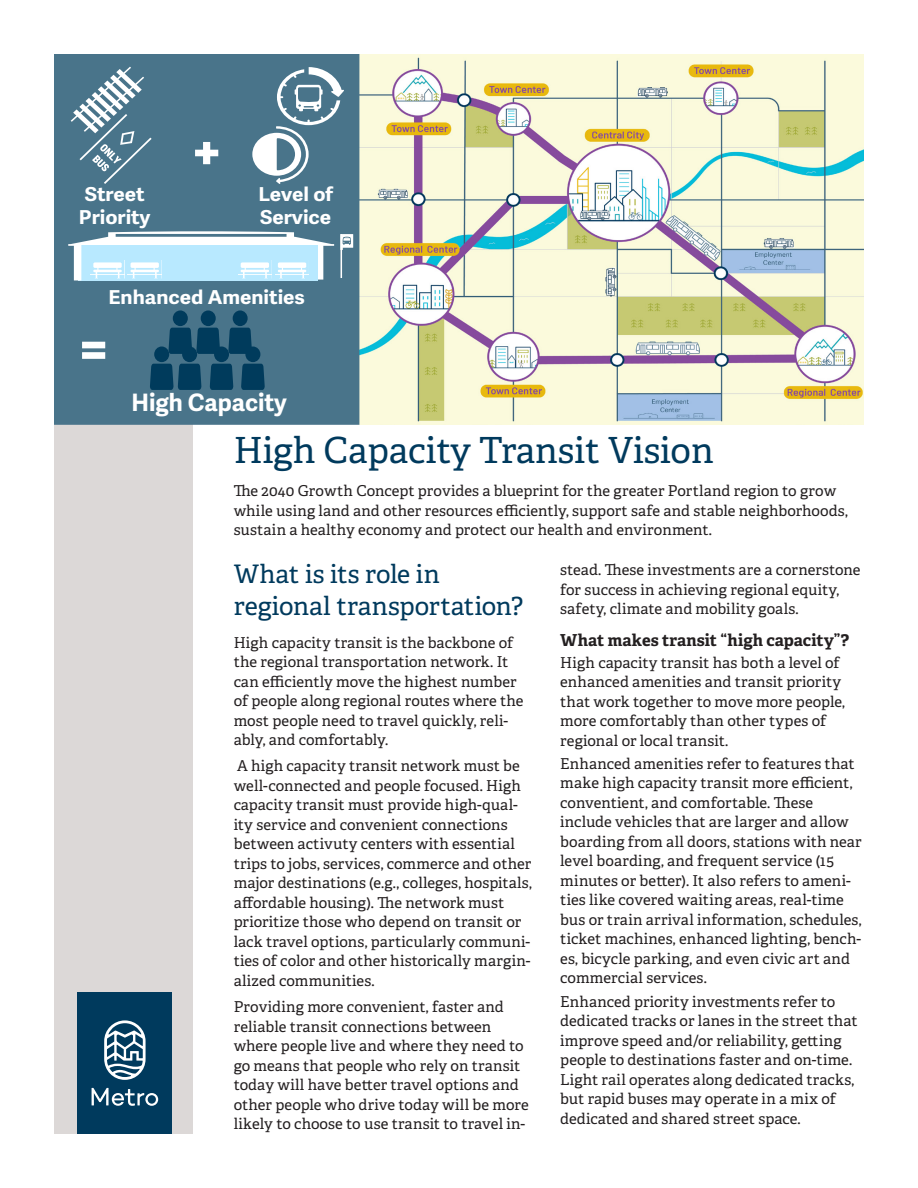
<style>
.page{position:relative;width:918px;height:1188px;background:#fff}
.page>*{position:absolute;margin:0;border:0;box-sizing:border-box;transform-origin:0 0}
.Title_30{font:700 55.5px "Adelle Sans";color:#fff;scale:1.08 1}
.Title_30-2{font:36px "Adelle";color:#003a5d}
.Heading_-_A_Sans{font:25.5px/31.5px "Adelle";color:#003a5d}
.Title_30-3{font:700 24px "Adelle Sans";color:#fff}
.Title_30-4{font:700 19.2px/23px "Adelle Sans";color:#fff;text-align:center;scale:1.08 1}
.Heading_-_A_Sans-2{font:700 16.5px "Adelle";letter-spacing:.005em;color:#231f20}
.Body_text_-_A{font:15px/19.5px "Adelle";letter-spacing:.005em;color:#231f20}
</style>
<div class="page">
<div style="left:54px;top:425px;width:138px;height:709px;background:#dcd8d7"></div>
<div style="left:78px;top:992px;width:94px;height:142px;background:#003a5d"></div>
<svg style="left:92px;top:1088px;width:66px;height:18px"></svg>
<svg style="left:104px;top:1020px;width:42px;height:60px"></svg>
<img style="left:359px;top:54px;width:505px;height:371px">
<div style="left:54px;top:54px;width:305px;height:371px;background:#49748a"></div>
<svg style="left:71px;top:67px;width:81px;height:117px"></svg>
<svg style="left:340px;top:234px;width:13px;height:16px"></svg>
<hr style="left:341px;top:234px;width:1px;height:44px;background:#fff">
<svg style="left:68px;top:231px;width:266px;height:49px;background:#bbdded"></svg>
<div style="left:74px;top:245px;width:7px;height:35px;background:#fff"></div>
<div style="left:173px;top:310px;width:15px;height:16px;background:#003b5c;border-radius:50%"></div>
<svg style="left:169px;top:328px;width:51px;height:26px"></svg>
<div style="left:201px;top:310px;width:15px;height:16px;background:#003b5c;border-radius:50%"></div>
<svg style="left:228px;top:328px;width:24px;height:26px"></svg>
<div style="left:233px;top:310px;width:15px;height:16px;background:#003b5c;border-radius:50%"></div>
<div style="left:154px;top:347px;width:15px;height:15px;background:#003b5c;border-radius:50%"></div>
<svg style="left:150px;top:364px;width:51px;height:26px"></svg>
<div style="left:182px;top:347px;width:15px;height:15px;background:#003b5c;border-radius:50%"></div>
<svg style="left:210px;top:364px;width:23px;height:26px"></svg>
<div style="left:214px;top:347px;width:15px;height:15px;background:#003b5c;border-radius:50%"></div>
<svg style="left:241px;top:364px;width:24px;height:26px"></svg>
<div style="left:245px;top:347px;width:15px;height:15px;background:#003b5c;border-radius:50%"></div>
<svg style="left:252px;top:67px;width:92px;height:117px"></svg>
<p class="Title_30" style="left:190px;top:118px;width:33px">+</p>
<p class="Title_30-4" style="left:79px;top:183px;width:68px">Street<br>Priority</p>
<p class="Title_30-4" style="left:258px;top:183px;width:71px;text-align:left">Level of<br>Service</p>
<p class="Title_30-4" style="left:108px;top:286px;width:183px">Enhanced Amenities</p>
<p class="Title_30" style="left:77px;top:313px;width:33px">=</p>
<p class="Title_30-3" style="left:131px;top:388px;width:157px">High Capacity</p>
<p class="Title_30-2" style="left:234px;top:429px;width:482px">High Capacity Transit Vision</p>
<p class="Body_text_-_A" style="left:234px;top:482px;width:616px">The 2040 Growth Concept provides a blueprint for the greater Portland region to grow while using land and other resources efficiently, support safe and stable neighborhoods, sustain a healthy economy and protect our health and environment.</p>
<p class="Heading_-_A_Sans" style="left:234px;top:559px;width:291px">What is its role in regional transportation?</p>
<p class="Body_text_-_A" style="left:234px;top:633px;width:291px">High capacity transit is the backbone of the regional transportation network. It can efficiently move the highest number of people along regional routes where the most people need to travel quickly, reli&shy;ably, and comfortably.</p>
<p class="Body_text_-_A" style="left:234px;top:756px;width:300px">A high capacity transit network must be well-connected and people focused. High capacity transit must provide high-qual&shy;ity service and convenient connections between activuty centers with essential trips to jobs, services, commerce and other major destinations (e.g., colleges, hospitals, affordable housing). The network must prioritize those who depend on transit or lack travel options, particularly communi&shy;ties of color and other historically margin&shy;alized communities.</p>
<p class="Body_text_-_A" style="left:234px;top:997px;width:297px">Providing more convenient, faster and reliable transit connections between where people live and where they need to go means that people who rely on transit today will have better travel options and other people who drive today will be more likely to choose to use transit to travel in-</p>
<p class="Body_text_-_A" style="left:560px;top:560px;width:302px">stead. These investments are a cornerstone for success in achieving regional equity, safety, climate and mobility goals.</p>
<p class="Heading_-_A_Sans-2" style="left:560px;top:629px;width:291px">What makes transit “high capacity”?</p>
<p class="Body_text_-_A" style="left:560px;top:653px;width:286px">High capacity transit has both a level of enhanced amenities and transit priority that work together to move more people, more comfortably than other types of regional or local transit.</p>
<p class="Body_text_-_A" style="left:560px;top:754px;width:303px">Enhanced amenities refer to features that make high capacity transit more efficient, conventient, and comfortable. These include vehicles that are larger and allow boarding from all doors, stations with near level boarding, and frequent service (15 minutes or better). It also refers to ameni&shy;ties like covered waiting areas, real-time bus or train arrival information, schedules, ticket machines, enhanced lighting, bench&shy;es, bicycle parking, and even civic art and commercial services.</p>
<p class="Body_text_-_A" style="left:560px;top:992px;width:299px">Enhanced priority investments refer to dedicated tracks or lanes in the street that improve speed and/or reliability, getting people to destinations faster and on-time.<br>Light rail operates along dedicated tracks, but rapid buses may operate in a mix of dedicated and shared street space.</p>
</div>
